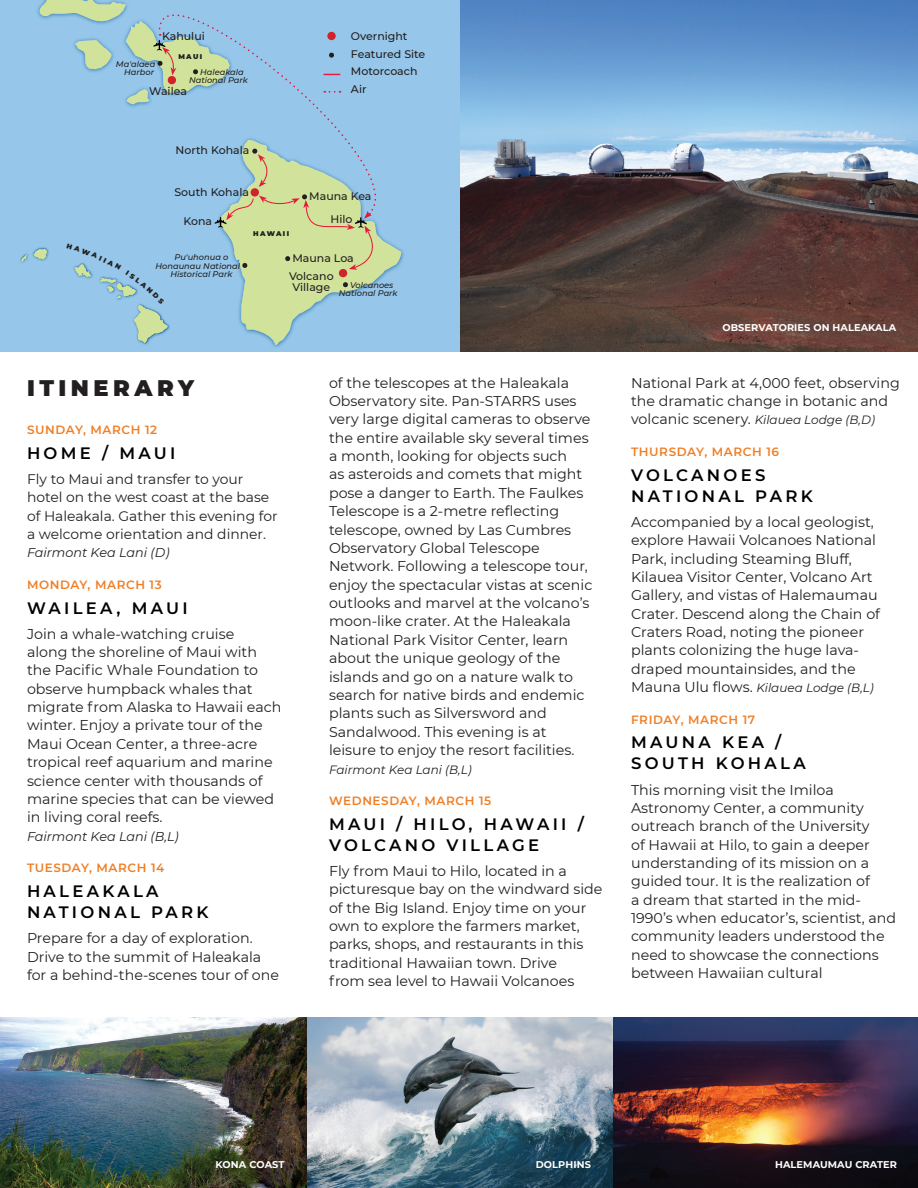
<style>
.page{position:relative;width:918px;height:1188px;background:#fff}
.page>*{position:absolute;margin:0;border:0;box-sizing:border-box;transform-origin:0 0}
.t1{font:900 22.5px "Montserrat";letter-spacing:.2em;color:#231f20}
.t2{font:600 16.5px/21px "Montserrat";letter-spacing:.2em;color:#000}
.t3{font:14.25px/18.3px "Montserrat";color:#231f20}
.t4{font:13.8px/18.3px "Montserrat";color:#231f20}
.t5{font:italic 12.75px "Montserrat";color:#231f20}
.t6{font:600 12px "Montserrat";letter-spacing:.05em;color:#f07e25}
.t7{font:italic 12px "Montserrat";color:#231f20}
.t8{font:500 10.95px/17.5px "Montserrat";color:#231f20}
.t9{font:700 9.75px "Montserrat";letter-spacing:.01em;color:#fff}
.t10{font:italic 500 8.25px/8.2px "Montserrat";color:#231f20}
.t11{font:900 6.9px "Montserrat";letter-spacing:.2em;color:#231f20}
.s1{font-style:normal;font-size:14.25px}
</style>
<div class="page">
<img style="left:459px;top:0;width:459px;height:351px">
<div style="left:0;top:0;width:459px;height:351px;background:#96c7eb"></div>
<svg style="left:40px;top:0;width:361px;height:345px"></svg>
<svg style="left:156px;top:0;width:245px;height:212px"></svg>
<svg style="left:154px;top:34px;width:22px;height:50px"></svg>
<svg style="left:215px;top:149px;width:169px;height:138px"></svg>
<img style="left:0;top:1017px;width:918px;height:171px">
<svg style="left:22px;top:244px;width:146px;height:99px"></svg>
<p class="t10" style="left:116px;top:59px;width:41px;text-align:right">Ma'alaea<br>Harbor</p>
<p class="t8" style="left:162px;top:27px;width:44px">Kahului</p>
<p class="t11" style="left:178px;top:51px;width:25px">MAUI</p>
<p class="t10" style="left:189px;top:68px;width:60px;text-indent:11px">Haleakala<br>National Park</p>
<p class="t8" style="left:149px;top:82px;width:39px">Wailea</p>
<p class="t8" style="left:351px;top:27px;width:76px">Overnight<br>Featured Site<br>Motorcoach<br>Air</p>
<p class="t8" style="left:176px;top:141px;width:75px">North Kohala</p>
<p class="t8" style="left:174px;top:182px;width:76px">South Kohala</p>
<p class="t8" style="left:183px;top:212px;width:30px">Kona</p>
<p class="t8" style="left:330px;top:210px;width:24px">Hilo</p>
<p class="t8" style="left:309px;top:187px;width:64px">Mauna Kea</p>
<p class="t10" style="left:174px;top:253px;width:55px">Pu'uhonua o</p>
<p class="t10" style="left:156px;top:261px;width:86px">Honaunau National</p>
<p class="t10" style="left:171px;top:269px;width:63px">Historical Park</p>
<p class="t11" style="left:253px;top:229px;width:37px">HAWAII</p>
<p class="t8" style="left:289px;top:249px;width:66px;text-indent:3px">Mauna Loa<br>Volcano</p>
<p class="t8" style="left:292px;top:278px;width:39px">Village</p>
<p class="t10" style="left:339px;top:281px;width:60px;text-indent:11px">Volcanoes<br>National Park</p>
<h1 class="t1" style="left:27px;top:371px;width:169px">ITINERARY</h1>
<p class="t6" style="left:27px;top:421px;width:132px">SUNDAY, MARCH 12</p>
<p class="t2" style="left:27px;top:442px;width:150px">HOME / MAUI</p>
<p class="t4" style="left:27px;top:469px;width:252px">Fly to Maui and transfer to your hotel on the west coast at the base of Haleakala. Gather this evening for a welcome orientation and dinner.</p>
<p class="t5" style="left:27px;top:544px;width:144px">Fairmont Kea Lani (D)</p>
<p class="t6" style="left:27px;top:576px;width:136px">MONDAY, MARCH 13</p>
<p class="t2" style="left:27px;top:596px;width:162px">WAILEA, MAUI</p>
<p class="t3" style="left:27px;top:624px;width:256px">Join a whale-watching cruise<br>along the shoreline of Maui with the Pacific Whale Foundation to observe humpback whales that migrate from Alaska to Hawaii each winter. Enjoy a private tour of the<br>Maui Ocean Center, a three-acre tropical reef aquarium and marine science center with thousands of marine species that can be viewed in living coral reefs.</p>
<p class="t5" style="left:27px;top:827px;width:153px">Fairmont Kea Lani (B,L)</p>
<p class="t6" style="left:27px;top:859px;width:139px">TUESDAY, MARCH 14</p>
<p class="t2" style="left:27px;top:880px;width:183px">HALEAKALA<br>NATIONAL PARK</p>
<p class="t3" style="left:27px;top:928px;width:254px">Prepare for a day of exploration.<br>Drive to the summit of Haleakala for a behind-the-scenes tour of one</p>
<p class="t3" style="left:329px;top:373px;width:265px">of the telescopes at the Haleakala Observatory site. Pan-STARRS uses very large digital cameras to observe the entire available sky several times a month, looking for objects such<br>as asteroids and comets that might pose a danger to Earth. The Faulkes Telescope is a 2-metre reflecting telescope, owned by Las Cumbres Observatory Global Telescope Network. Following a telescope tour, enjoy the spectacular vistas at scenic outlooks and marvel at the volcano’s moon-like crater. At the Haleakala National Park Visitor Center, learn about the unique geology of the islands and go on a nature walk to search for native birds and endemic plants such as Silversword and Sandalwood. This evening is at leisure to enjoy the resort facilities.</p>
<p class="t7" style="left:329px;top:761px;width:144px">Fairmont Kea Lani (B,L)</p>
<p class="t6" style="left:329px;top:792px;width:164px">WEDNESDAY, MARCH 15</p>
<p class="t2" style="left:329px;top:813px;width:256px">MAUI / HILO, HAWAII /<br>VOLCANO VILLAGE</p>
<p class="t3" style="left:329px;top:861px;width:275px">Fly from Maui to Hilo, located in a picturesque bay on the windward side of the Big Island. Enjoy time on your own to explore the farmers market, parks, shops, and restaurants in this traditional Hawaiian town. Drive<br>from sea level to Hawaii Volcanoes</p>
<p class="t9" style="left:722px;top:321px;width:176px">OBSERVATORIES ON HALEAKALA</p>
<p class="t3" style="left:631px;top:373px;width:270px">National Park at 4,000 feet, observing the dramatic change in botanic and</p>
<p class="t7" style="left:631px;top:412px;width:246px"><span class="s1">volcanic scenery.</span> Kilauea Lodge (B,D)</p>
<p class="t6" style="left:631px;top:443px;width:150px">THURSDAY, MARCH 16</p>
<p class="t2" style="left:631px;top:464px;width:183px">VOLCANOES<br>NATIONAL PARK</p>
<p class="t3" style="left:631px;top:512px;width:251px">Accompanied by a local geologist, explore Hawaii Volcanoes National Park, including Steaming Bluff, Kilauea Visitor Center, Volcano Art Gallery, and vistas of Halemaumau Crater. Descend along the Chain of Craters Road, noting the pioneer plants colonizing the huge lava&shy;draped mountainsides, and the</p>
<p class="t7" style="left:631px;top:680px;width:244px"><span class="s1">Mauna Ulu flows.</span> Kilauea Lodge (B,L)</p>
<p class="t6" style="left:631px;top:711px;width:126px">FRIDAY, MARCH 17</p>
<p class="t2" style="left:631px;top:731px;width:176px">MAUNA KEA /<br>SOUTH KOHALA</p>
<p class="t3" style="left:631px;top:780px;width:267px">This morning visit the Imiloa<br>Astronomy Center, a community outreach branch of the University<br>of Hawaii at Hilo, to gain a deeper understanding of its mission on a guided tour. It is the realization of<br>a dream that started in the mid-<br>1990’s when educator’s, scientist, and community leaders understood the need to showcase the connections between Hawaiian cultural</p>
<p class="t9" style="left:216px;top:1158px;width:70px">KONA COAST</p>
<p class="t9" style="left:536px;top:1158px;width:57px">DOLPHINS</p>
<p class="t9" style="left:775px;top:1158px;width:123px">HALEMAUMAU CRATER</p>
</div>
